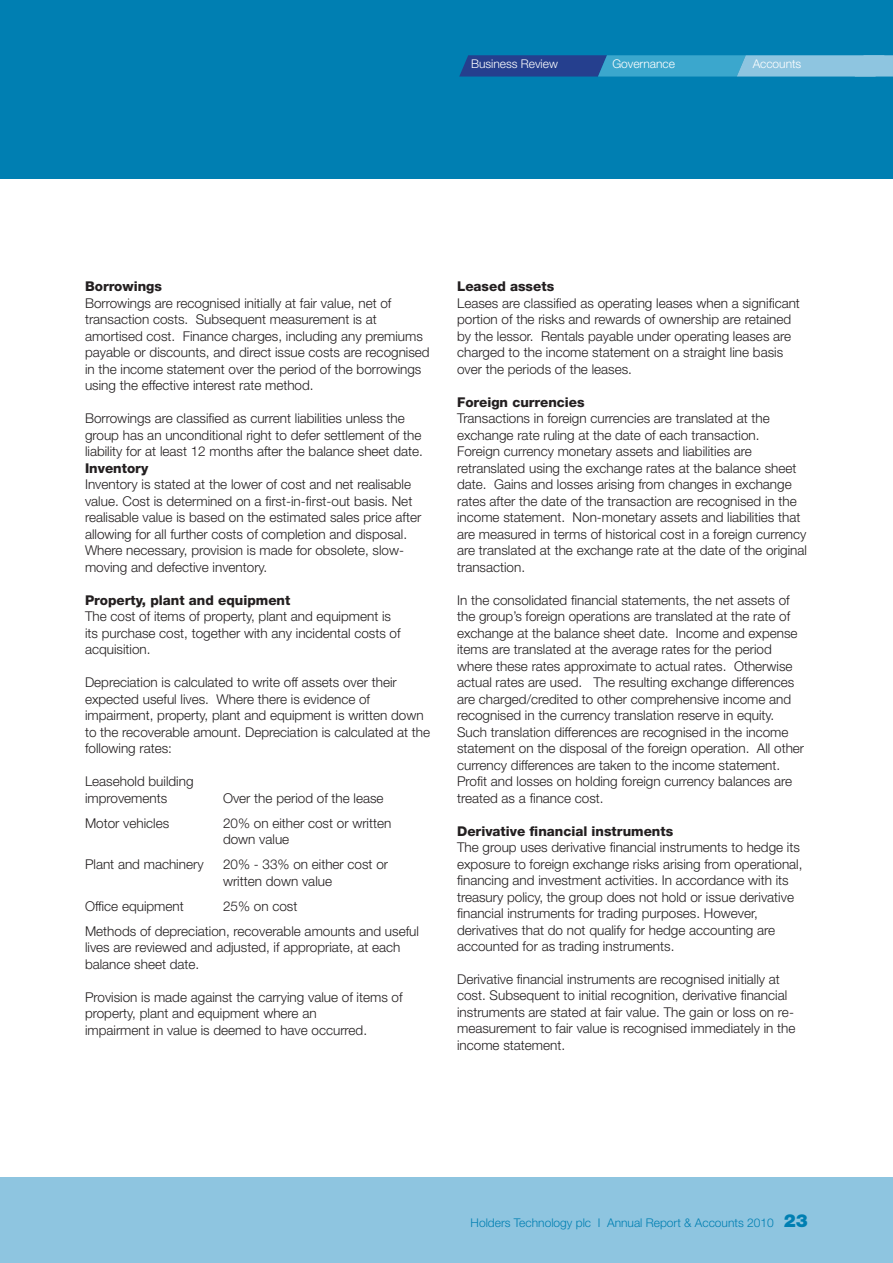
<style>
.page{position:relative;width:893px;height:1263px;background:#fff}
.page>*{position:absolute;margin:0;border:0;box-sizing:border-box;transform-origin:0 0}
.t1{font:300 13.5px/16.5px "Helvetica Neue LT Std";color:#231f20}
.t2{font:800 13.5px "Helvetica Neue LT Std";color:#231f20}
.t3{font:300 12px "Helvetica Neue LT Std";color:#007fb2}
.t4{font:300 12px "Helvetica Neue LT Std";color:#fff}
.s1{font-weight:900;font-size:18px}
</style>
<div class="page">
<div style="left:0;top:0;width:893px;height:179px;background:#007fb2"></div>
<svg style="left:459px;top:55px;width:434px;height:22px;background:#4d8fbe"></svg>
<div style="left:0;top:1178px;width:893px;height:85px;background:#8ec5e0"></div>
<p class="t4" style="left:471px;top:56px;width:88px">Business Review</p>
<p class="t4" style="left:612px;top:56px;width:64px">Governance</p>
<p class="t4" style="left:753px;top:56px;width:50px">Accounts</p>
<p class="t2" style="left:85px;top:278px;width:79px">Borrowings</p>
<p class="t1" style="left:85px;top:294px;width:346px">Borrowings are recognised initially at fair value, net of transaction costs. Subsequent measurement is at amortised cost. Finance charges, including any premiums payable or discounts, and direct issue costs are recognised in the income statement over the period of the borrowings using the effective interest rate method.</p>
<p class="t1" style="left:85px;top:410px;width:339px">Borrowings are classified as current liabilities unless the group has an unconditional right to defer settlement of the liability for at least 12 months after the balance sheet date.</p>
<p class="t2" style="left:85px;top:460px;width:65px">Inventory</p>
<p class="t1" style="left:85px;top:476px;width:338px">Inventory is stated at the lower of cost and net realisable value. Cost is determined on a first-in-first-out basis. Net realisable value is based on the estimated sales price after allowing for all further costs of completion and disposal.<br>Where necessary, provision is made for obsolete, slow&shy;moving and defective inventory.</p>
<p class="t2" style="left:85px;top:592px;width:207px">Property, plant and equipment</p>
<p class="t1" style="left:85px;top:608px;width:317px">The cost of items of property, plant and equipment is its purchase cost, together with any incidental costs of acquisition.</p>
<p class="t1" style="left:85px;top:674px;width:347px">Depreciation is calculated to write off assets over their expected useful lives. Where there is evidence of impairment, property, plant and equipment is written down to the recoverable amount. Depreciation is calculated at the following rates:</p>
<p class="t1" style="left:85px;top:773px;width:110px">Leasehold building improvements</p>
<p class="t1" style="left:223px;top:789px;width:162px">Over the period of the lease</p>
<p class="t1" style="left:85px;top:814px;width:86px">Motor vehicles</p>
<p class="t1" style="left:223px;top:814px;width:170px">20% on either cost or written down value</p>
<p class="t1" style="left:85px;top:856px;width:120px">Plant and machinery</p>
<p class="t1" style="left:223px;top:856px;width:167px">20% - 33% on either cost or written down value</p>
<p class="t1" style="left:85px;top:897px;width:100px">Office equipment</p>
<p class="t1" style="left:85px;top:893px;width:335px;line-height:25px;text-indent:138px">25% on cost<br>Methods of depreciation, recoverable amounts and useful</p>
<p class="t1" style="left:85px;top:939px;width:317px">lives are reviewed and adjusted, if appropriate, at each balance sheet date.</p>
<p class="t1" style="left:85px;top:988px;width:319px">Provision is made against the carrying value of items of property, plant and equipment where an<br>impairment in value is deemed to have occurred.</p>
<p class="t2" style="left:457px;top:278px;width:99px">Leased assets</p>
<p class="t1" style="left:457px;top:294px;width:344px">Leases are classified as operating leases when a significant portion of the risks and rewards of ownership are retained by the lessor. Rentals payable under operating leases are charged to the income statement on a straight line basis over the periods of the leases.</p>
<p class="t2" style="left:457px;top:394px;width:129px">Foreign currencies</p>
<p class="t1" style="left:457px;top:410px;width:351px">Transactions in foreign currencies are translated at the exchange rate ruling at the date of each transaction.<br>Foreign currency monetary assets and liabilities are retranslated using the exchange rates at the balance sheet date. Gains and losses arising from changes in exchange rates after the date of the transaction are recognised in the income statement. Non-monetary assets and liabilities that are measured in terms of historical cost in a foreign currency are translated at the exchange rate at the date of the original transaction.</p>
<p class="t1" style="left:457px;top:591px;width:349px">In the consolidated financial statements, the net assets of the group’s foreign operations are translated at the rate of exchange at the balance sheet date. Income and expense items are translated at the average rates for the period where these rates approximate to actual rates. Otherwise actual rates are used. The resulting exchange differences are charged/credited to other comprehensive income and recognised in the currency translation reserve in equity.<br>Such translation differences are recognised in the income statement on the disposal of the foreign operation. All other currency differences are taken to the income statement.<br>Profit and losses on holding foreign currency balances are treated as a finance cost.</p>
<p class="t2" style="left:457px;top:823px;width:218px">Derivative financial instruments</p>
<p class="t1" style="left:457px;top:839px;width:347px">The group uses derivative financial instruments to hedge its exposure to foreign exchange risks arising from operational, financing and investment activities. In accordance with its treasury policy, the group does not hold or issue derivative financial instruments for trading purposes. However, derivatives that do not qualify for hedge accounting are accounted for as trading instruments.</p>
<p class="t1" style="left:457px;top:971px;width:340px">Derivative financial instruments are recognised initially at cost. Subsequent to initial recognition, derivative financial instruments are stated at fair value. The gain or loss on re&shy;measurement to fair value is recognised immediately in the income statement.</p>
<p class="t3" style="left:471px;top:1215px;width:339px">Holders Technology plc I Annual Report &amp; Accounts 2010 <span class="s1">23</span></p>
</div>
